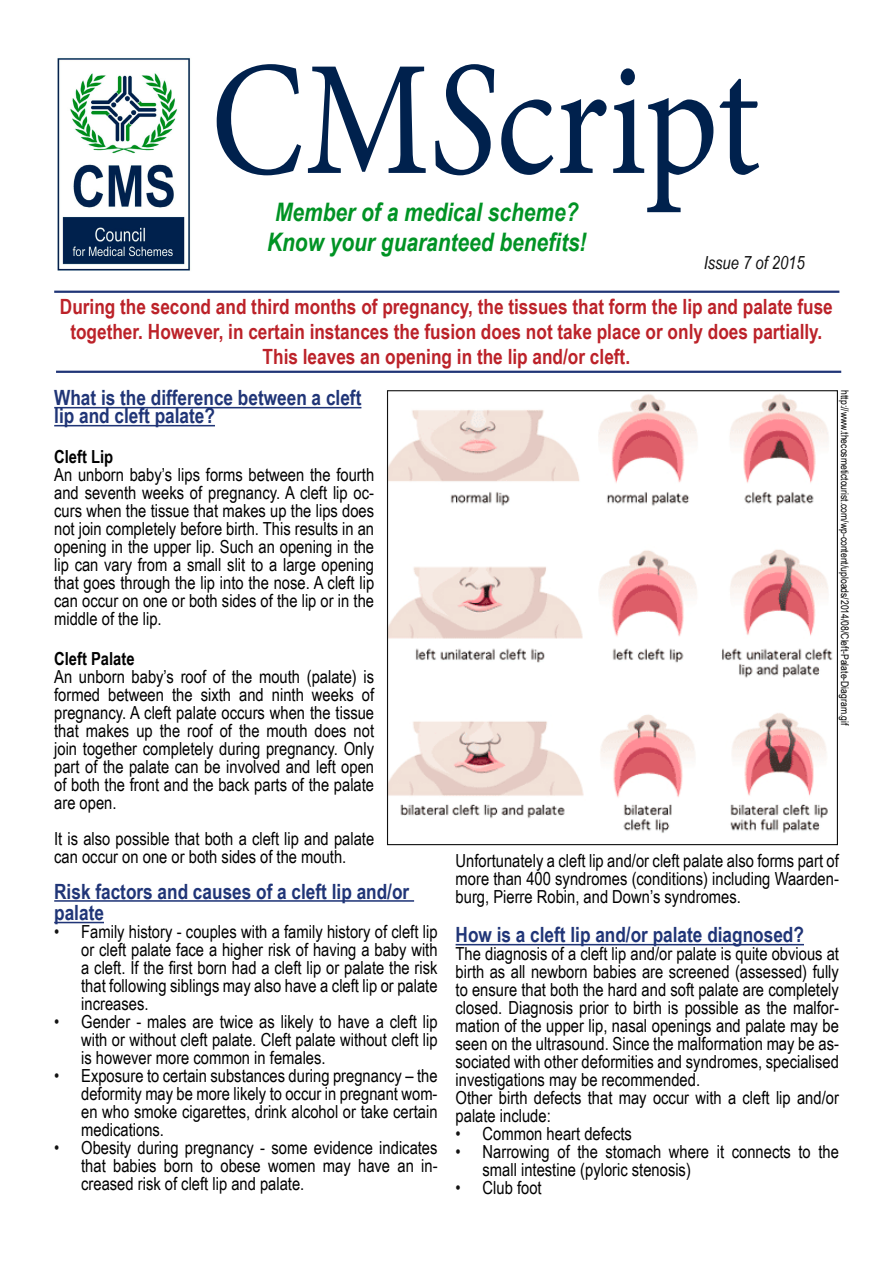
<style>
.page{position:relative;width:893px;height:1263px;background:#fff}
.page>*{position:absolute;margin:0;border:0;box-sizing:border-box;transform-origin:0 0}
.t1{font:163.5px "Minion Pro";color:#00214d;scale:.86 1}
.t2{font:italic 700 25.5px/30.6px "Arial Narrow";color:#009324;text-align:center}
.t3{font:700 21px/25.2px "Arial Narrow";color:#bc2229;text-align:center}
.t4{font:700 21px/18px "Arial Narrow";color:#203577}
.t5{font:18px/18px "Arial Narrow";color:#000;text-align:justify}
.t6{font:700 18px "Arial Narrow";color:#000}
.t7{font:italic 18px "Arial Narrow";color:#121212}
.t8{font:10.5px "Arial Narrow";color:#000}
.s1{font-style:italic}
.s2{color:#121212}
</style>
<div class="page">
<img style="left:57px;top:58px;width:133px;height:213px">
<hr style="left:54px;top:291px;width:785px;height:2px;background:#203577">
<hr style="left:56px;top:371px;width:785px;height:2px;background:#203577">
<hr style="left:54px;top:407px;width:307px;height:1px;background:#203577">
<hr style="left:54px;top:425px;width:161px;height:1px;background:#203577">
<hr style="left:54px;top:900px;width:360px;height:2px;background:#203577">
<hr style="left:54px;top:922px;width:50px;height:1px;background:#203577">
<hr style="left:456px;top:944px;width:348px;height:1px;background:#203577">
<img style="left:389px;top:394px;width:444px;height:439px">
<h1 class="t1" style="left:210px;top:11px;width:641px">CM<span class="s1">S</span>cript</h1>
<h2 class="t2" style="left:267px;top:195px;width:321px">Member of a medical scheme?<br>Know your guaranteed benefits!</h2>
<p class="t7" style="left:704px;top:250px;width:102px">Issue 7 of 2015</p>
<p class="t3" style="left:60px;top:293px;width:774px">During the second and third months of pregnancy, the tissues that form the lip and palate fuse together. However, in certain instances the fusion does not take place or only does partially.<br>This leaves an opening in the lip and/or cleft.</p>
<p class="t4" style="left:54px;top:388px;width:309px">What is the difference between a cleft lip and cleft palate?</p>
<p class="t6" style="left:54px;top:443px;width:61px">Cleft Lip</p>
<p class="t5" style="left:54px;top:465px;width:321px">An unborn baby’s lips forms between the fourth and seventh weeks of pregnancy. A cleft lip oc&shy;curs when the tissue that makes up the lips does not join completely before birth. This results in an opening in the upper lip. Such an opening in the lip can vary from a small slit to a large opening that goes through the lip into the nose. A cleft lip can occur on one or both sides of the lip or in the middle of the lip.</p>
<p class="t6" style="left:54px;top:645px;width:82px">Cleft Palate</p>
<p class="t5" style="left:54px;top:667px;width:321px">An unborn baby’s roof of the mouth (palate) is formed between the sixth and ninth weeks of pregnancy. A cleft palate occurs when the tissue that makes up the roof of the mouth does not join together completely during pregnancy. Only part of the palate can be involved and left open of both the front and the back parts of the palate are open.</p>
<p class="t5" style="left:54px;top:829px;width:321px">It is also possible that both a cleft lip and palate can occur on one or both sides of the mouth.</p>
<p class="t4" style="left:54px;top:879px;width:357px;line-height:21.6px">Risk factors and causes of a cleft lip and/or palate</p>
<p class="t5" style="left:81px;top:922px;width:358px;text-indent:-27px"><span class="s2">•</span> Family history - couples with a family history of cleft lip or cleft palate face a higher risk of having a baby with a cleft. If the first born had a cleft lip or palate the risk that following siblings may also have a cleft lip or palate increases.</p>
<p class="t5" style="left:81px;top:1012px;width:358px;text-indent:-27px"><span class="s2">•</span> Gender - males are twice as likely to have a cleft lip with or without cleft palate. Cleft palate without cleft lip is however more common in females.</p>
<p class="t5" style="left:81px;top:1066px;width:358px;text-indent:-27px"><span class="s2">•</span> Exposure to certain substances during pregnancy – the deformity may be more likely to occur in pregnant wom&shy;en who smoke cigarettes, drink alcohol or take certain medications.</p>
<p class="t5" style="left:81px;top:1138px;width:358px;text-indent:-27px"><span class="s2">•</span> Obesity during pregnancy - some evidence indicates that babies born to obese women may have an in&shy;creased risk of cleft lip and palate.</p>
<p class="t8" style="left:852px;top:390px;width:337px;rotate:90deg">http://www.thecosmetictourist.com/wp-content/uploads/2014/08/Cleft-Palate-Diagram.gif</p>
<p class="t5" style="left:456px;top:851px;width:385px">Unfortunately a cleft lip and/or cleft palate also forms part of more than 400 syndromes (conditions) including Waarden&shy;burg, Pierre Robin, and Down’s syndromes.</p>
<p class="t4" style="left:456px;top:925px;width:350px">How is a cleft lip and/or palate diagnosed?</p>
<p class="t5" style="left:456px;top:944px;width:385px;text-align:left">The diagnosis of a cleft lip and/or palate is quite obvious at birth as all newborn babies are screened (assessed) fully to ensure that both the hard and soft palate are completely closed. Diagnosis prior to birth is possible as the malfor&shy;mation of the upper lip, nasal openings and palate may be seen on the ultrasound. Since the malformation may be as&shy;sociated with other deformities and syndromes, specialised investigations may be recommended.<br>Other birth defects that may occur with a cleft lip and/or palate include:</p>
<p class="t5" style="left:456px;top:1124px;width:178px"><span class="s2">•</span> Common heart defects</p>
<p class="t5" style="left:483px;top:1142px;width:358px;text-indent:-27px"><span class="s2">•</span> Narrowing of the stomach where it connects to the small intestine (pyloric stenosis)</p>
<p class="t5" style="left:456px;top:1178px;width:88px"><span class="s2">•</span> Club foot</p>
</div>
